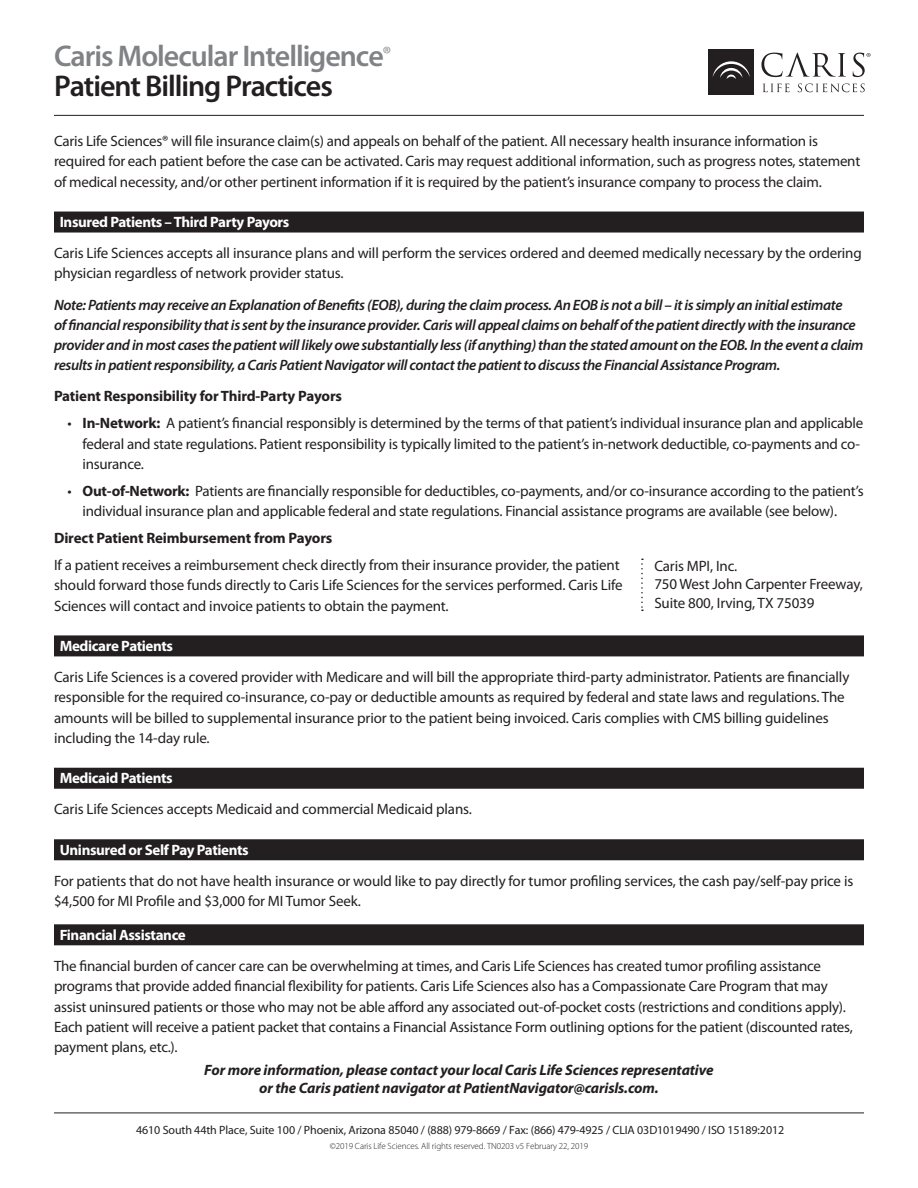
<style>
.page{position:relative;width:918px;height:1188px;background:#fff}
.page>*{position:absolute;margin:0;border:0;box-sizing:border-box;transform-origin:0 0}
.t1{font:600 30px/30px "Myriad Pro";letter-spacing:-.035em;color:#808285}
.Body_Copy{font:15px/20.2px "Myriad Pro";letter-spacing:-.015em;color:#231f20}
.Body_Copy-2{font:italic 600 15px/20.2px "Myriad Pro";letter-spacing:-.025em;color:#231f20}
.Body_Copy-3{font:italic 700 15px/18px "Myriad Pro";letter-spacing:-.01em;color:#231f20;text-align:center}
.Heads{font:700 15px "Myriad Pro";letter-spacing:-.025em;color:#fff}
.Subheads{font:700 15px "Myriad Pro";letter-spacing:-.01em;color:#231f20}
.t2{font:12px "Myriad Pro";letter-spacing:-.01em;color:#231f20}
.t3{font:300 9px "Myriad Pro";letter-spacing:-.01em;color:#231f20}
.s1{font-weight:300;font-size:21px}
.s2{color:#231f20}
.s3{font-weight:700}
</style>
<div class="page">
<hr style="left:54px;top:1113px;width:810px;height:1px;background:#231f20">
<hr style="left:54px;top:115px;width:810px;height:1px;background:#231f20">
<div style="left:54px;top:212px;width:810px;height:21px;background:#231f20"></div>
<div style="left:54px;top:635px;width:810px;height:21px;background:#231f20"></div>
<div style="left:54px;top:768px;width:810px;height:21px;background:#231f20"></div>
<div style="left:54px;top:839px;width:810px;height:21px;background:#231f20"></div>
<div style="left:54px;top:924px;width:810px;height:21px;background:#231f20"></div>
<svg style="left:763px;top:84px;width:27px;height:8px"></svg>
<svg style="left:798px;top:83px;width:67px;height:9px"></svg>
<svg style="left:761px;top:53px;width:85px;height:24px"></svg>
<div style="left:708px;top:50px;width:46px;height:45px;background:#231f20"></div>
<svg style="left:713px;top:61px;width:37px;height:18px"></svg>
<svg style="left:853px;top:53px;width:17px;height:24px"></svg>
<svg style="left:641px;top:559px;width:2px;height:52px"></svg>
<p class="t1" style="left:54px;top:40px;width:339px">Caris Molecular Intelligence<span class="s1">®<br></span><span class="s2">Patient Billing Practices</span></p>
<p class="Body_Copy" style="left:54px;top:131px;width:808px">Caris Life Sciences® will file insurance claim(s) and appeals on behalf of the patient. All necessary health insurance information is required for each patient before the case can be activated. Caris may request additional information, such as progress notes, statement of medical necessity, and/or other pertinent information if it is required by the patient’s insurance company to process the claim.</p>
<p class="Heads" style="left:60px;top:212px;width:231px">Insured Patients – Third Party Payors</p>
<p class="Body_Copy" style="left:54px;top:243px;width:809px">Caris Life Sciences accepts all insurance plans and will perform the services ordered and deemed medically necessary by the ordering physician regardless of network provider status.</p>
<p class="Body_Copy-2" style="left:54px;top:294px;width:811px">Note: Patients may receive an Explanation of Benefits (EOB), during the claim process. An EOB is not a bill – it is simply an initial estimate<br>of financial responsibility that is sent by the insurance provider. Caris will appeal claims on behalf of the patient directly with the insurance provider and in most cases the patient will likely owe substantially less (if anything) than the stated amount on the EOB. In the event a claim results in patient responsibility, a Caris Patient Navigator will contact the patient to discuss the Financial Assistance Program.</p>
<p class="Subheads" style="left:54px;top:387px;width:290px">Patient Responsibility for Third-Party Payors</p>
<p class="Body_Copy" style="left:82px;top:413px;width:782px;text-indent:-15px">• <span class="s3">In-Network:</span> A patient’s financial responsibly is determined by the terms of that patient’s individual insurance plan and applicable federal and state regulations. Patient responsibility is typically limited to the patient’s in-network deductible, co-payments and co&shy;insurance.</p>
<p class="Body_Copy" style="left:82px;top:480px;width:783px;text-indent:-15px">• <span class="s3">Out-of-Network:</span> Patients are financially responsible for deductibles, co-payments, and/or co-insurance according to the patient’s individual insurance plan and applicable federal and state regulations. Financial assistance programs are available (see below).</p>
<p class="Subheads" style="left:54px;top:528px;width:280px">Direct Patient Reimbursement from Payors</p>
<p class="Body_Copy" style="left:54px;top:555px;width:567px">If a patient receives a reimbursement check directly from their insurance provider, the patient</p>
<p class="Body_Copy" style="left:54px;top:575px;width:570px">should forward those funds directly to Caris Life Sciences for the services performed. Caris Life</p>
<p class="Body_Copy" style="left:54px;top:595px;width:396px">Sciences will contact and invoice patients to obtain the payment.</p>
<p class="Heads" style="left:60px;top:636px;width:115px">Medicare Patients</p>
<p class="Body_Copy" style="left:54px;top:667px;width:797px">Caris Life Sciences is a covered provider with Medicare and will bill the appropriate third-party administrator. Patients are financially responsible for the required co-insurance, co-pay or deductible amounts as required by federal and state laws and regulations. The amounts will be billed to supplemental insurance prior to the patient being invoiced. Caris complies with CMS billing guidelines including the 14-day rule.</p>
<p class="Heads" style="left:60px;top:769px;width:115px">Medicaid Patients</p>
<p class="Body_Copy" style="left:54px;top:799px;width:419px">Caris Life Sciences accepts Medicaid and commercial Medicaid plans.</p>
<p class="Heads" style="left:60px;top:840px;width:191px">Uninsured or Self Pay Patients</p>
<p class="Body_Copy" style="left:54px;top:871px;width:801px">For patients that do not have health insurance or would like to pay directly for tumor profiling services, the cash pay/self-pay price is $4,500 for MI Profile and $3,000 for MI Tumor Seek.</p>
<p class="Heads" style="left:60px;top:925px;width:128px">Financial Assistance</p>
<p class="Body_Copy" style="left:54px;top:956px;width:800px">The financial burden of cancer care can be overwhelming at times, and Caris Life Sciences has created tumor profiling assistance programs that provide added financial flexibility for patients. Caris Life Sciences also has a Compassionate Care Program that may assist uninsured patients or those who may not be able afford any associated out-of-pocket costs (restrictions and conditions apply).<br>Each patient will receive a patient packet that contains a Financial Assistance Form outlining options for the patient (discounted rates, payment plans, etc.).</p>
<p class="Body_Copy-3" style="left:204px;top:1060px;width:511px">For more information, please contact your local Caris Life Sciences representative or the Caris patient navigator at PatientNavigator@carisls.com.</p>
<p class="Body_Copy" style="left:654px;top:555px;width:84px">Caris MPI, Inc.</p>
<p class="Body_Copy" style="left:654px;top:575px;width:210px;line-height:18.8px">750 West John Carpenter Freeway,<br>Suite 800, Irving, TX 75039</p>
<p class="t2" style="left:136px;top:1122px;width:650px">4610 South 44th Place, Suite 100 / Phoenix, Arizona 85040 / (888) 979-8669 / Fax: (866) 479-4925 / CLIA 03D1019490 / ISO 15189:2012</p>
<p class="t3" style="left:330px;top:1140px;width:260px">©2019 Caris Life Sciences. All rights reserved. TN0203 v5 February 22, 2019</p>
</div>
